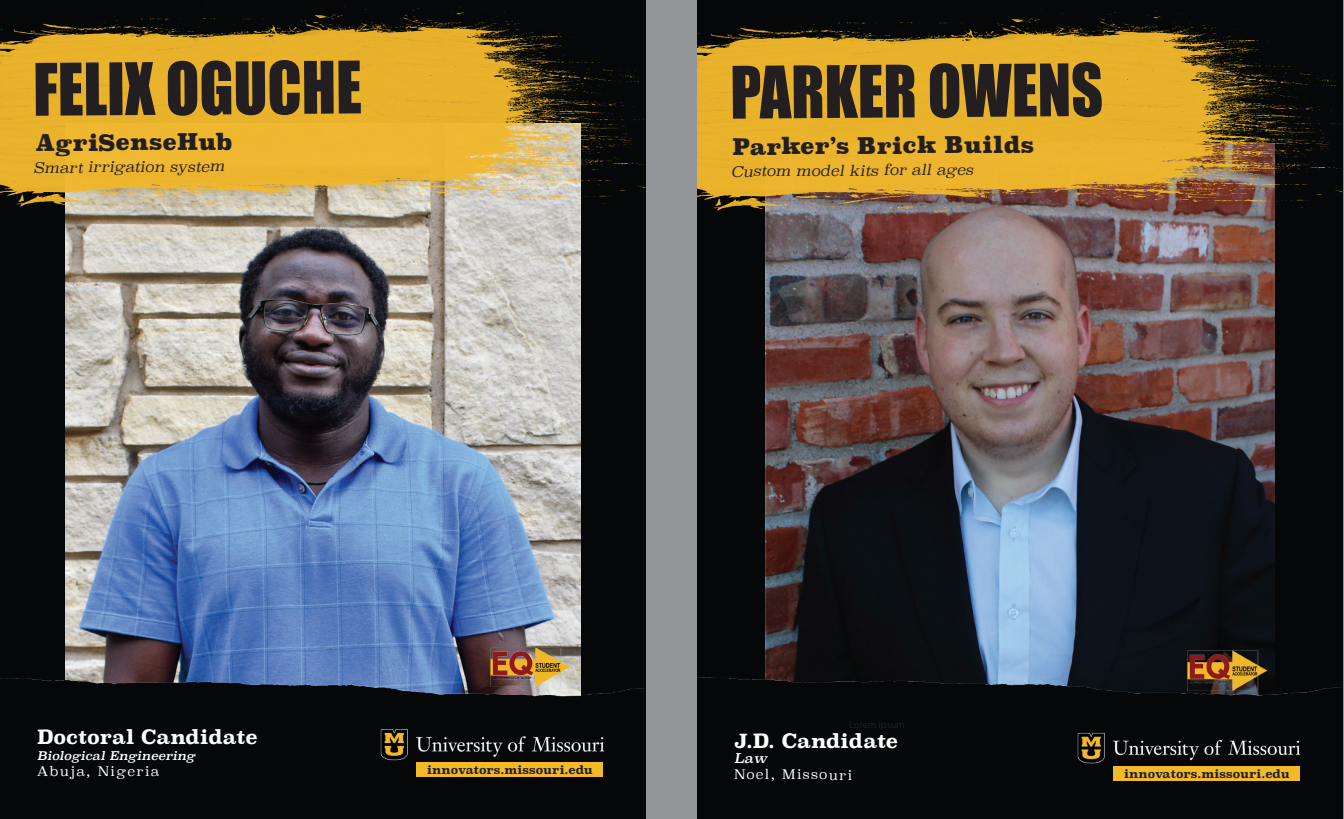
<style>
.page{position:relative;width:1344px;height:819px;background:#939598}
.page>*{position:absolute;margin:0;border:0;box-sizing:border-box;transform-origin:0 0}
.t1{font:66.85px "Impact";letter-spacing:-.01em;color:#231f20;scale:.93 1}
.t2{font:900 22.4px "Superclarendon";letter-spacing:-.01em;color:#231f20}
.t3{font:700 19.43px "Superclarendon";letter-spacing:-.005em;color:#fff}
.t4{font:italic 300 14.53px "Superclarendon";color:#231f20}
.t5{font:300 13.3px/15.9px "Superclarendon";letter-spacing:.095em;color:#fff}
.t6{font:italic 11.9px "Superclarendon";color:#fff}
.t7{font:700 11.55px "Superclarendon";color:#231f20}
.t8{font:10.15px "Myriad Pro";color:#231f20}
.s1{font-weight:400;font-style:italic}
</style>
<div class="page">
<img style="left:0;top:217px;width:645px;height:602px">
<img style="left:491px;top:647px;width:79px;height:40px">
<img style="left:372px;top:721px;width:240px;height:47px">
<div style="left:416px;top:763px;width:187px;height:14px;background:#f2b929"></div>
<img style="left:0;top:2px;width:646px;height:215px">
<img style="left:697px;top:220px;width:645px;height:599px">
<img style="left:1187px;top:651px;width:80px;height:39px">
<img style="left:1069px;top:724px;width:240px;height:48px">
<div style="left:1113px;top:766px;width:187px;height:14px;background:#f2b929"></div>
<img style="left:697px;top:6px;width:646px;height:214px">
<p class="t1" style="left:33px;top:37px;width:356px">FELIX OGUCHE</p>
<p class="t2" style="left:35px;top:127px;width:199px">AgriSenseHub</p>
<p class="t4" style="left:34px;top:158px;width:193px">Smart irrigation system</p>
<p class="t1" style="left:730px;top:39px;width:403px">PARKER OWENS</p>
<p class="t2" style="left:733px;top:130px;width:304px">Parker’s Brick Builds</p>
<p class="t4" style="left:731px;top:161px;width:244px">Custom model kits for all ages</p>
<p class="t3" style="left:37px;top:723px;width:222px">Doctoral Candidate</p>
<p class="t6" style="left:37px;top:748px;width:160px">Biological Engineering</p>
<p class="t5" style="left:37px;top:764px;width:124px">Abuja, Nigeria</p>
<p class="t7" style="left:427px;top:762px;width:167px">innovators.missouri.edu</p>
<p class="t8" style="left:849px;top:718px;width:57px">Lorem ipsum</p>
<p class="t3" style="left:734px;top:726px;width:166px">J.D. Candidate</p>
<p class="t5" style="left:734px;top:752px;width:120px"><span class="s1">Law<br></span>Noel, Missouri</p>
<p class="t7" style="left:1124px;top:765px;width:167px">innovators.missouri.edu</p>
</div>
